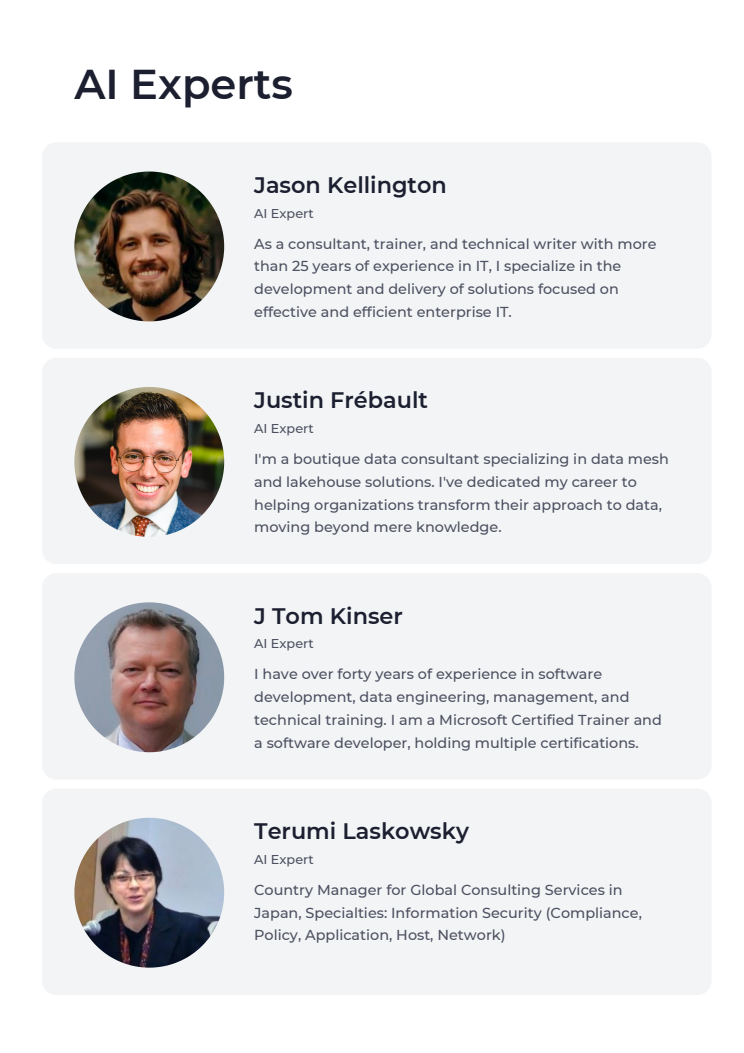
<style>
.page{position:relative;width:744px;height:1053px;background:#fff}
.page>*{position:absolute;margin:0;border:0;box-sizing:border-box;transform-origin:0 0}
.t1{font:600 41.6px "Montserrat";color:#1c1f30}
.t2{font:600 22.4px "Montserrat";color:#1c1f30}
.t3{font:500 14.4px/22.8px "Montserrat";color:#4d5060}
.t4{font:500 12.8px "Montserrat";color:#4d5060}
</style>
<div class="page">
<div style="left:42px;top:142px;width:670px;height:207px;background:#f3f4f6;border-radius:14px"></div>
<img style="left:74px;top:171px;width:150px;height:150px">
<div style="left:42px;top:358px;width:670px;height:206px;background:#f3f4f6;border-radius:14px"></div>
<img style="left:74px;top:387px;width:150px;height:150px">
<div style="left:42px;top:573px;width:670px;height:206px;background:#f3f4f6;border-radius:14px"></div>
<img style="left:74px;top:602px;width:150px;height:150px">
<div style="left:42px;top:788px;width:670px;height:206px;background:#f3f4f6;border-radius:14px"></div>
<img style="left:74px;top:817px;width:150px;height:150px">
<h3 class="t1" style="left:74px;top:59px;width:220px">AI Experts</h3>
<p class="t2" style="left:254px;top:171px;width:194px">Jason Kellington</p>
<p class="t4" style="left:254px;top:205px;width:61px">AI Expert</p>
<h2 class="t3" style="left:254px;top:232px;width:404px">As a consultant, trainer, and technical writer with more than 25 years of experience in IT, I specialize in the development and delivery of solutions focused on effective and efficient enterprise IT.</h2>
<h3 class="t2" style="left:254px;top:386px;width:175px">Justin Frébault</h3>
<h2 class="t4" style="left:254px;top:420px;width:61px">AI Expert</h2>
<p class="t3" style="left:254px;top:447px;width:416px">I'm a boutique data consultant specializing in data mesh and lakehouse solutions. I've dedicated my career to helping organizations transform their approach to data, moving beyond mere knowledge.</p>
<p class="t2" style="left:254px;top:601px;width:150px">J Tom Kinser</p>
<p class="t4" style="left:254px;top:636px;width:61px">AI Expert</p>
<h3 class="t3" style="left:254px;top:662px;width:409px">I have over forty years of experience in software development, data engineering, management, and technical training. I am a Microsoft Certified Trainer and a software developer, holding multiple certifications.</h3>
<h2 class="t2" style="left:254px;top:817px;width:216px">Terumi Laskowsky</h2>
<h3 class="t4" style="left:254px;top:851px;width:61px">AI Expert</h3>
<p class="t3" style="left:254px;top:878px;width:389px">Country Manager for Global Consulting Services in<br>Japan, Specialties: Information Security (Compliance,<br>Policy, Application, Host, Network)</p>
</div>
